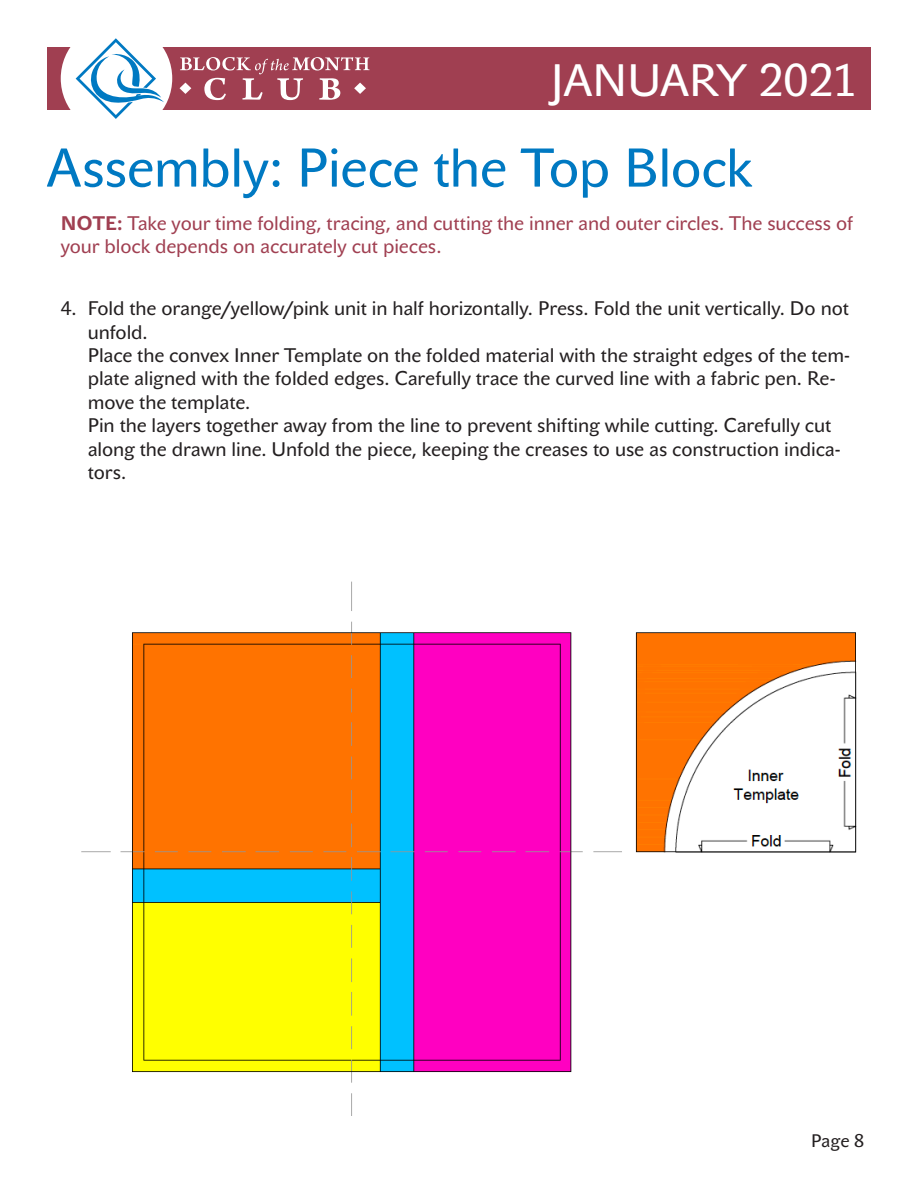
<style>
.page{position:relative;width:918px;height:1188px;background:#fff}
.page>*{position:absolute;margin:0;border:0;box-sizing:border-box;transform-origin:0 0}
.Page_title{font:54px "John Sans Text Pro";letter-spacing:-.01em;color:#0079c2}
.Month_for_header{font:45px "John Sans Text Pro";color:#fff}
.t1{font:19.5px/23.4px "John Sans Text Pro";letter-spacing:-.005em;color:#231f20}
.t2{font:19.5px/23.4px "John Sans Text Pro";letter-spacing:-.005em;color:#a03f51}
.t3{font:18px "John Sans Text Pro";color:#231f20}
.s1{font-weight:700}
</style>
<div class="page">
<div style="left:47px;top:47px;width:824px;height:62px;background:#a03f51"></div>
<div style="left:61px;top:23px;width:111px;height:111px;background:#fff;border-radius:50%"></div>
<svg style="left:76px;top:38px;width:88px;height:81px"></svg>
<svg style="left:180px;top:57px;width:190px;height:43px"></svg>
<img style="left:81px;top:581px;width:776px;height:534px">
<p class="Month_for_header" style="left:550px;top:54px;width:308px">JANUARY 2021</p>
<p class="Page_title" style="left:47px;top:137px;width:707px">Assembly: Piece the Top Block</p>
<p class="t2" style="left:61px;top:211px;width:794px"><span class="s1">NOTE:</span> Take your time folding, tracing, and cutting the inner and outer circles. The success of your block depends on accurately cut pieces.</p>
<p class="t1" style="left:88px;top:297px;width:764px;text-indent:-27px">4. Fold the orange/yellow/pink unit in half horizontally. Press. Fold the unit vertically. Do not unfold.<br>Place the convex Inner Template on the folded material with the straight edges of the tem&shy;plate aligned with the folded edges. Carefully trace the curved line with a fabric pen. Re&shy;move the template.<br>Pin the layers together away from the line to prevent shifting while cutting. Carefully cut along the drawn line. Unfold the piece, keeping the creases to use as construction indica&shy;tors.</p>
<p class="t3" style="left:811px;top:1130px;width:54px">Page 8</p>
</div>
